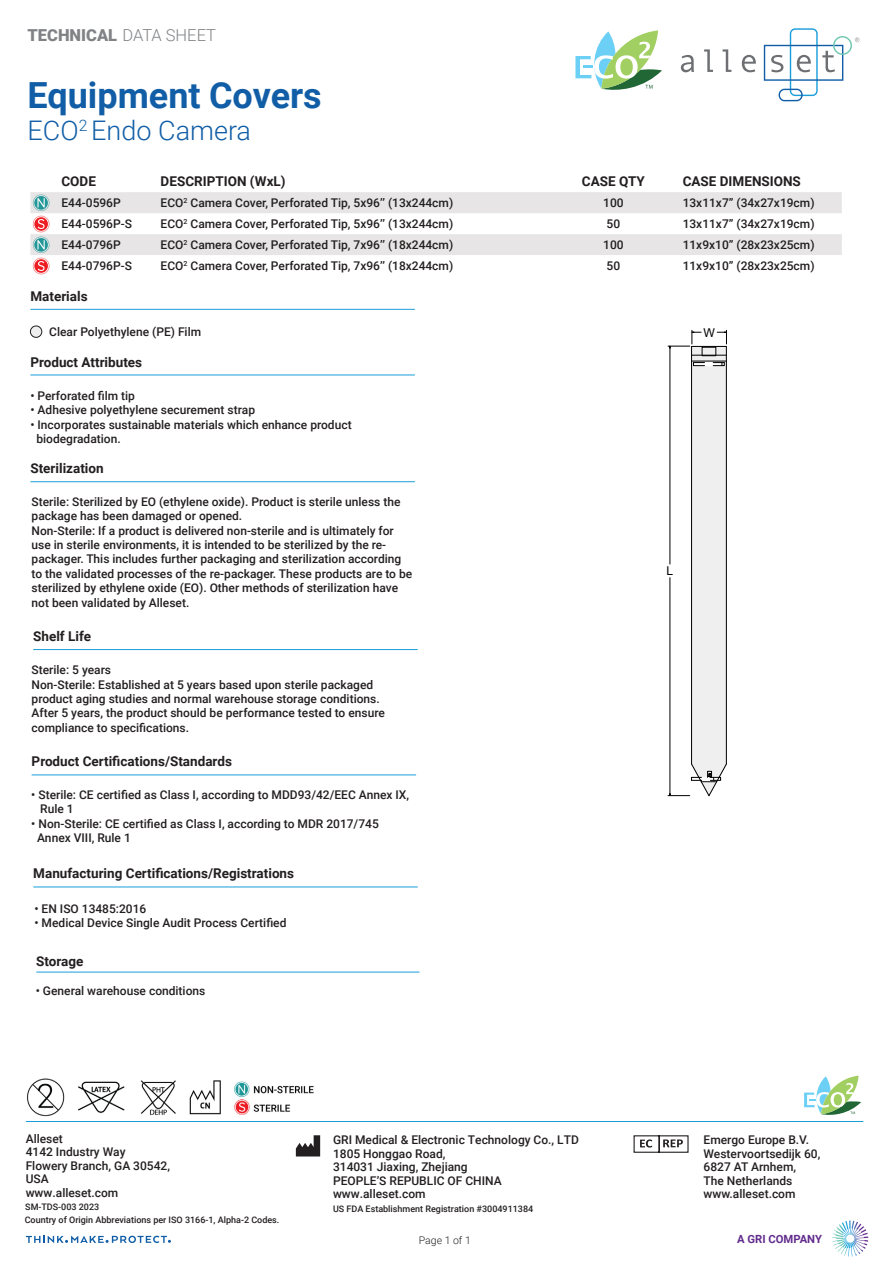
<style>
.page{position:relative;width:893px;height:1263px;background:#fff}
.page>*{position:absolute;margin:0;border:0;box-sizing:border-box;transform-origin:0 0}
.t1{font:700 36px "Roboto";color:#115ea7}
.t2{font:300 27px "Roboto";color:#115ea7}
.t3{font:900 16.5px "Roboto";color:#808285}
.t4{font:700 13.5px "Roboto";color:#231f20}
.t5{font:12.15px "Arial";color:#000}
.t6{font:500 12px/14.4px "Roboto";color:#231f20}
.t7{font:700 11.25px "Roboto";color:#622c8d}
.t8{font:300 10.5px "Roboto";color:#231f20}
.t9{font:500 9px/13.2px "Roboto";color:#231f20}
.s1{font-weight:300}
</style>
<div class="page">
<svg style="left:681px;top:55px;width:13px;height:17px"></svg>
<svg style="left:704px;top:49px;width:9px;height:23px"></svg>
<svg style="left:723px;top:49px;width:8px;height:23px"></svg>
<svg style="left:742px;top:55px;width:14px;height:17px"></svg>
<svg style="left:764px;top:28px;width:96px;height:73px"></svg>
<hr style="left:30px;top:192px;width:812px;height:3px;background:#e7e5e5">
<hr style="left:33px;top:886px;width:385px;height:1px;background:#199eda">
<hr style="left:30px;top:309px;width:385px;height:1px;background:#199eda">
<div style="left:30px;top:326px;width:12px;height:11px;background:#efefef;border-radius:50%"></div>
<div style="left:30px;top:326px;width:12px;height:12px;border:1px solid #231f20;border-radius:50%"></div>
<hr style="left:30px;top:375px;width:385px;height:1px;background:#199eda">
<hr style="left:30px;top:481px;width:385px;height:1px;background:#199eda">
<hr style="left:33px;top:649px;width:385px;height:1px;background:#199eda">
<hr style="left:32px;top:774px;width:384px;height:1px;background:#199eda">
<svg style="left:296px;top:1135px;width:24px;height:21px"></svg>
<svg style="left:633px;top:1135px;width:56px;height:18px"></svg>
<hr style="left:26px;top:1121px;width:837px;height:1px;background:#199eda">
<svg style="left:26px;top:1236px;width:145px;height:7px"></svg>
<svg style="left:832px;top:1220px;width:36px;height:36px"></svg>
<svg style="left:668px;top:330px;width:59px;height:466px"></svg>
<svg style="left:30px;top:195px;width:812px;height:80px"></svg>
<hr style="left:36px;top:972px;width:383px;height:1px;background:#199eda">
<img style="left:27px;top:1078px;width:287px;height:39px">
<svg style="left:575px;top:30px;width:87px;height:60px"></svg>
<svg style="left:804px;top:1076px;width:57px;height:39px"></svg>
<h3 class="t3" style="left:28px;top:24px;width:190px">TECHNICAL <span class="s1">DATA SHEET</span></h3>
<h1 class="t1" style="left:28px;top:70px;width:296px">Equipment Covers</h1>
<h2 class="t2" style="left:28px;top:112px;width:225px">ECO<sup>2</sup> Endo Camera</h2>
<p class="t4" style="left:61px;top:172px;width:36px">CODE</p>
<p class="t4" style="left:161px;top:172px;width:127px">DESCRIPTION (WxL)</p>
<p class="t4" style="left:582px;top:172px;width:65px">CASE QTY</p>
<p class="t4" style="left:683px;top:172px;width:120px">CASE DIMENSIONS</p>
<p class="t6" style="left:61px;top:195px;width:61px">E44-0596P</p>
<p class="t6" style="left:161px;top:195px;width:294px">ECO<sup>2</sup> Camera Cover, Perforated Tip, 5x96’’ (13x244cm)</p>
<p class="t6" style="left:603px;top:195px;width:22px">100</p>
<p class="t6" style="left:683px;top:195px;width:133px">13x11x7” (34x27x19cm)</p>
<p class="t6" style="left:61px;top:216px;width:72px">E44-0596P-S</p>
<p class="t6" style="left:161px;top:216px;width:294px">ECO<sup>2</sup> Camera Cover, Perforated Tip, 5x96’’ (13x244cm)</p>
<p class="t6" style="left:607px;top:216px;width:15px">50</p>
<p class="t6" style="left:683px;top:216px;width:133px">13x11x7” (34x27x19cm)</p>
<p class="t6" style="left:61px;top:237px;width:61px">E44-0796P</p>
<p class="t6" style="left:161px;top:237px;width:294px">ECO<sup>2</sup> Camera Cover, Perforated Tip, 7x96’’ (18x244cm)</p>
<p class="t6" style="left:603px;top:237px;width:22px">100</p>
<p class="t6" style="left:683px;top:237px;width:133px">11x9x10” (28x23x25cm)</p>
<p class="t6" style="left:61px;top:258px;width:72px">E44-0796P-S</p>
<p class="t6" style="left:161px;top:258px;width:294px">ECO<sup>2</sup> Camera Cover, Perforated Tip, 7x96’’ (18x244cm)</p>
<p class="t6" style="left:607px;top:258px;width:15px">50</p>
<p class="t6" style="left:683px;top:258px;width:133px">11x9x10” (28x23x25cm)</p>
<p class="t4" style="left:30px;top:287px;width:59px">Materials</p>
<p class="t6" style="left:49px;top:325px;width:153px">Clear Polyethylene (PE) Film</p>
<p class="t4" style="left:30px;top:352px;width:113px">Product Attributes</p>
<p class="t6" style="left:30px;top:388px;width:106px">• Perforated film tip</p>
<p class="t6" style="left:30px;top:402px;width:226px">• Adhesive polyethylene securement strap</p>
<p class="t6" style="left:36px;top:417px;width:317px;text-indent:-6px">• Incorporates sustainable materials which enhance product biodegradation.</p>
<p class="t4" style="left:30px;top:459px;width:75px">Sterilization</p>
<p class="t6" style="left:32px;top:494px;width:382px">Sterile: Sterilized by EO (ethylene oxide). Product is sterile unless the package has been damaged or opened.<br>Non-Sterile: If a product is delivered non-sterile and is ultimately for use in sterile environments, it is intended to be sterilized by the re&shy;packager. This includes further packaging and sterilization according to the validated processes of the re-packager. These products are to be sterilized by ethylene oxide (EO). Other methods of sterilization have not been validated by Alleset.</p>
<p class="t4" style="left:33px;top:627px;width:59px">Shelf Life</p>
<p class="t6" style="left:32px;top:662px;width:355px">Sterile: 5 years<br>Non-Sterile: Established at 5 years based upon sterile packaged product aging studies and normal warehouse storage conditions.<br>After 5 years, the product should be performance tested to ensure compliance to specifications.</p>
<p class="t4" style="left:32px;top:751px;width:202px">Product Certifications/Standards</p>
<p class="t6" style="left:40px;top:787px;width:370px;text-indent:-9px">• Sterile: CE certified as Class I, according to MDD93/42/EEC Annex IX,<br>Rule 1</p>
<p class="t6" style="left:37px;top:816px;width:343px;text-indent:-6px">• Non-Sterile: CE certified as Class I, according to MDR 2017/745<br>Annex VIII, Rule 1</p>
<p class="t4" style="left:33px;top:863px;width:262px">Manufacturing Certifications/Registrations</p>
<p class="t6" style="left:34px;top:901px;width:113px">• EN ISO 13485:2016</p>
<p class="t6" style="left:34px;top:915px;width:254px">• Medical Device Single Audit Process Certified</p>
<p class="t4" style="left:36px;top:951px;width:49px">Storage</p>
<p class="t6" style="left:36px;top:983px;width:171px">• General warehouse conditions</p>
<p class="t6" style="left:26px;top:1131px;width:146px;line-height:13.5px">Alleset<br>4142 Industry Way<br>Flowery Branch, GA 30542,<br>USA<br>www.alleset.com</p>
<p class="t6" style="left:333px;top:1133px;width:247px;line-height:13.5px">GRI Medical &amp; Electronic Technology Co., LTD<br>1805 Honggao Road,<br>314031 Jiaxing, Zhejiang<br>PEOPLE’S REPUBLIC OF CHINA www.alleset.com</p>
<p class="t9" style="left:333px;top:1202px;width:202px">US FDA Establishment Registration #3004911384</p>
<p class="t9" style="left:25px;top:1200px;width:256px">SM-TDS-003 2023<br>Country of Origin Abbreviations per ISO 3166-1, Alpha-2 Codes.</p>
<p class="t5" style="left:703px;top:325px;width:13px">W</p>
<p class="t5" style="left:666px;top:564px;width:8px">L</p>
<p class="t6" style="left:704px;top:1133px;width:118px;line-height:13.5px">Emergo Europe B.V.<br>Westervoortsedijk 60,<br>6827 AT Arnhem,<br>The Netherlands www.alleset.com</p>
<p class="t8" style="left:419px;top:1232px;width:53px">Page 1 of 1</p>
<p class="t7" style="left:737px;top:1231px;width:86px">A GRI COMPANY</p>
</div>
